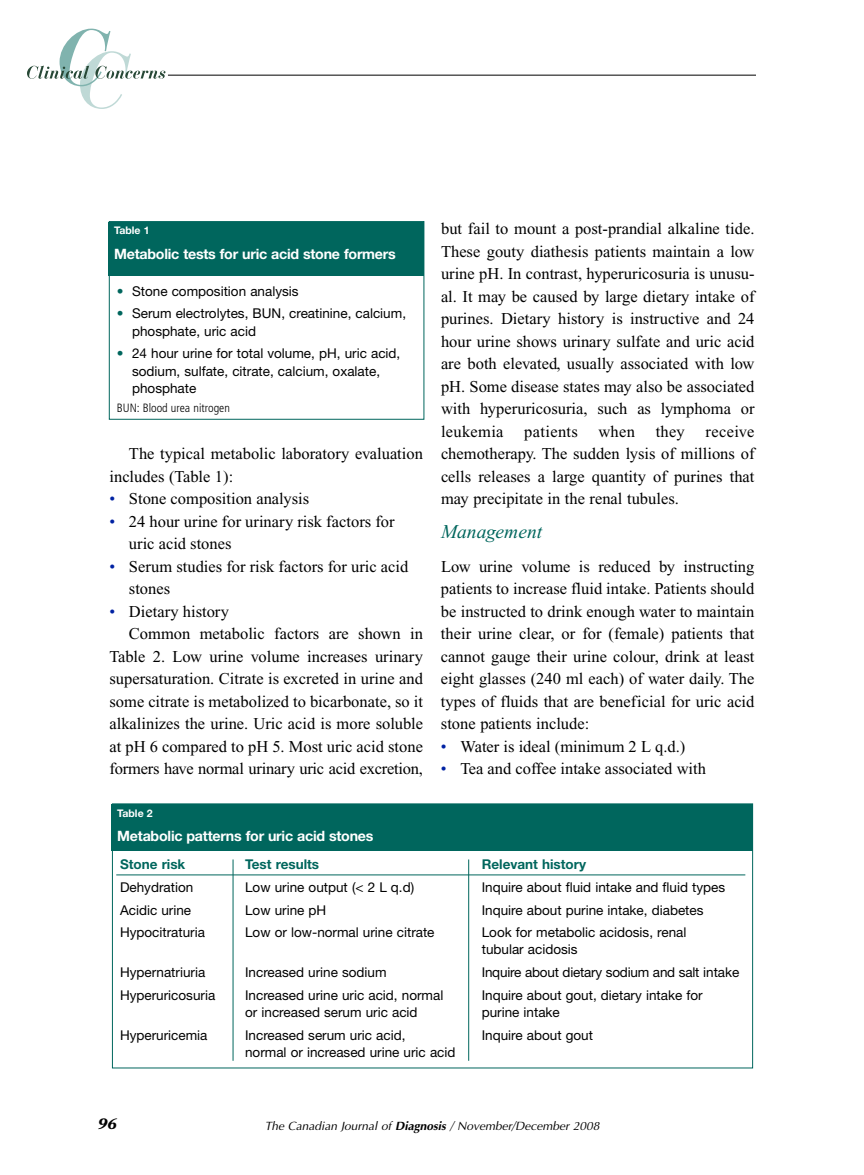
<style>
.page{position:relative;width:864px;height:1175px;background:#fff}
.page>*{position:absolute;margin:0;border:0;box-sizing:border-box;transform-origin:0 0}
.t1{font:italic 19.5px "Times New Roman";color:#00665d}
.t2{font:16.5px/22.5px "Times New Roman";color:#000}
.t3{font:16.5px "Times New Roman";letter-spacing:.02em;color:#000}
.t4{font:italic 700 15px "Stone Serif";color:#000}
.t5{font:700 14.25px "Helvetica Neue";letter-spacing:-.015em;color:#fff}
.t6{font:13.5px/17.2px "Helvetica Neue";color:#000}
.t7{font:700 13.5px "Helvetica Neue";color:#00665d}
.t8{font:italic 12px "Optima";color:#000}
.t9{font:300 condensed 12px "Frutiger";color:#000}
.t10{font:700 10.5px "Helvetica Neue";color:#fff}
.s1{color:#00665d}
.s2{color:#0022a3}
.s3{font-weight:700}
</style>
<div class="page">
<hr style="left:168px;top:75px;width:588px;height:1px;background:#000">
<svg style="left:27px;top:29px;width:138px;height:80px"></svg>
<div style="left:109px;top:222px;width:315px;height:53px;background:#00665d"></div>
<div style="left:109px;top:221px;width:315px;height:198px;border:1px solid #00665d"></div>
<div style="left:112px;top:804px;width:641px;height:46px;background:#00665d"></div>
<div style="left:112px;top:803px;width:641px;height:265px;border:1px solid #00665d"></div>
<hr style="left:116px;top:874px;width:629px;height:1px;background:#00665d">
<hr style="left:233px;top:859px;width:1px;height:201px;background:#00665d">
<hr style="left:468px;top:859px;width:1px;height:201px;background:#00665d">
<p class="t10" style="left:114px;top:227px;width:37px">Table 1</p>
<p class="t5" style="left:114px;top:248px;width:283px">Metabolic tests for uric acid stone formers</p>
<p class="t6" style="left:117px;top:284px;width:183px"><span class="s1">•</span> Stone composition analysis</p>
<p class="t6" style="left:132px;top:306px;width:275px;text-indent:-15px"><span class="s1">•</span> Serum electrolytes, BUN, creatinine, calcium, phosphate, uric acid</p>
<p class="t6" style="left:132px;top:346px;width:270px;text-indent:-15px"><span class="s1">•</span> 24 hour urine for total volume, pH, uric acid, sodium, sulfate, citrate, calcium, oxalate, phosphate</p>
<p class="t9" style="left:117px;top:403px;width:115px">BUN: Blood urea nitrogen</p>
<p class="t2" style="left:110px;top:444px;width:315px;text-indent:19px">The typical metabolic laboratory evaluation includes (Table 1):</p>
<p class="t2" style="left:110px;top:489px;width:201px"><span class="s2">•</span> Stone composition analysis</p>
<p class="t2" style="left:129px;top:511px;width:267px;text-indent:-19px"><span class="s2">•</span> 24 hour urine for urinary risk factors for uric acid stones</p>
<p class="t2" style="left:129px;top:556px;width:281px;text-indent:-19px"><span class="s2">•</span> Serum studies for risk factors for uric acid stones</p>
<p class="t2" style="left:110px;top:601px;width:121px"><span class="s2">•</span> Dietary history</p>
<p class="t2" style="left:129px;top:624px;width:296px">Common metabolic factors are shown in</p>
<p class="t2" style="left:110px;top:646px;width:315px">Table 2. Low urine volume increases urinary</p>
<p class="t2" style="left:110px;top:669px;width:315px">supersaturation. Citrate is excreted in urine and</p>
<p class="t2" style="left:110px;top:691px;width:315px">some citrate is metabolized to bicarbonate, so it</p>
<p class="t2" style="left:110px;top:714px;width:315px">alkalinizes the urine. Uric acid is more soluble</p>
<p class="t2" style="left:110px;top:736px;width:315px">at pH 6 compared to pH 5. Most uric acid stone</p>
<p class="t2" style="left:110px;top:759px;width:315px">formers have normal urinary uric acid excretion,</p>
<p class="t2" style="left:441px;top:219px;width:315px;text-align:justify">but fail to mount a post-prandial alkaline tide.<br>These gouty diathesis patients maintain a low urine pH. In contrast, hyperuricosuria is unusu&shy;al. It may be caused by large dietary intake of purines. Dietary history is instructive and 24 hour urine shows urinary sulfate and uric acid are both elevated, usually associated with low pH. Some disease states may also be associated with hyperuricosuria, such as lymphoma or leukemia</p>
<p class="t2" style="left:441px;top:421px;width:315px;text-align:justify;text-indent:265px">receive chemotherapy. The sudden lysis of millions of cells releases a large quantity of purines that may precipitate in the renal tubules.</p>
<p class="t1" style="left:441px;top:524px;width:103px">Management</p>
<p class="t2" style="left:441px;top:556px;width:315px;text-align:justify">Low urine volume is reduced by instructing patients to increase fluid intake. Patients should be instructed to drink enough water to maintain their urine clear, or for (female) patients that cannot gauge their urine colour, drink at least eight glasses (240 ml each) of water daily. The types of fluids that are beneficial for uric acid stone patients include:</p>
<p class="t2" style="left:441px;top:736px;width:246px"><span class="s2">•</span> Water is ideal (minimum 2 L q.d.)</p>
<p class="t2" style="left:441px;top:759px;width:267px"><span class="s2">•</span> Tea and coffee intake associated with</p>
<p class="t3" style="left:524px;top:425px;width:55px">patients</p>
<p class="t2" style="left:599px;top:421px;width:38px">when</p>
<p class="t2" style="left:656px;top:421px;width:31px">they</p>
<p class="t10" style="left:117px;top:809px;width:37px">Table 2</p>
<p class="t5" style="left:117px;top:830px;width:258px">Metabolic patterns for uric acid stones</p>
<p class="t7" style="left:120px;top:859px;width:67px">Stone risk</p>
<p class="t7" style="left:245px;top:859px;width:76px">Test results</p>
<p class="t7" style="left:482px;top:859px;width:106px">Relevant history</p>
<p class="t6" style="left:120px;top:879px;width:75px">Dehydration</p>
<p class="t6" style="left:245px;top:879px;width:171px">Low urine output (&lt; 2 L q.d)</p>
<p class="t6" style="left:482px;top:879px;width:245px">Inquire about fluid intake and fluid types</p>
<p class="t6" style="left:120px;top:902px;width:73px">Acidic urine</p>
<p class="t6" style="left:245px;top:902px;width:83px">Low urine pH</p>
<p class="t6" style="left:482px;top:902px;width:223px">Inquire about purine intake, diabetes</p>
<p class="t6" style="left:120px;top:925px;width:86px">Hypocitraturia</p>
<p class="t6" style="left:245px;top:925px;width:191px">Low or low-normal urine citrate</p>
<p class="t6" style="left:482px;top:925px;width:206px">Look for metabolic acidosis, renal tubular acidosis</p>
<p class="t6" style="left:120px;top:965px;width:87px">Hypernatriuria</p>
<p class="t6" style="left:245px;top:965px;width:143px">Increased urine sodium</p>
<p class="t6" style="left:482px;top:965px;width:259px">Inquire about dietary sodium and salt intake</p>
<p class="t6" style="left:120px;top:987px;width:97px">Hyperuricosuria</p>
<p class="t6" style="left:245px;top:987px;width:200px">Increased urine uric acid, normal</p>
<p class="t6" style="left:482px;top:987px;width:222px">Inquire about gout, dietary intake for</p>
<p class="t6" style="left:245px;top:1004px;width:174px">or increased serum uric acid</p>
<p class="t6" style="left:482px;top:1004px;width:80px">purine intake</p>
<p class="t6" style="left:120px;top:1027px;width:89px">Hyperuricemia</p>
<p class="t6" style="left:245px;top:1027px;width:162px">Increased serum uric acid,</p>
<p class="t6" style="left:482px;top:1027px;width:113px">Inquire about gout</p>
<p class="t6" style="left:245px;top:1044px;width:212px">normal or increased urine uric acid</p>
<p class="t4" style="left:98px;top:1118px;width:20px">96</p>
<p class="t8" style="left:265px;top:1118px;width:336px">The Canadian Journal of <span class="s3">Diagnosis</span> / November/December 2008</p>
</div>
